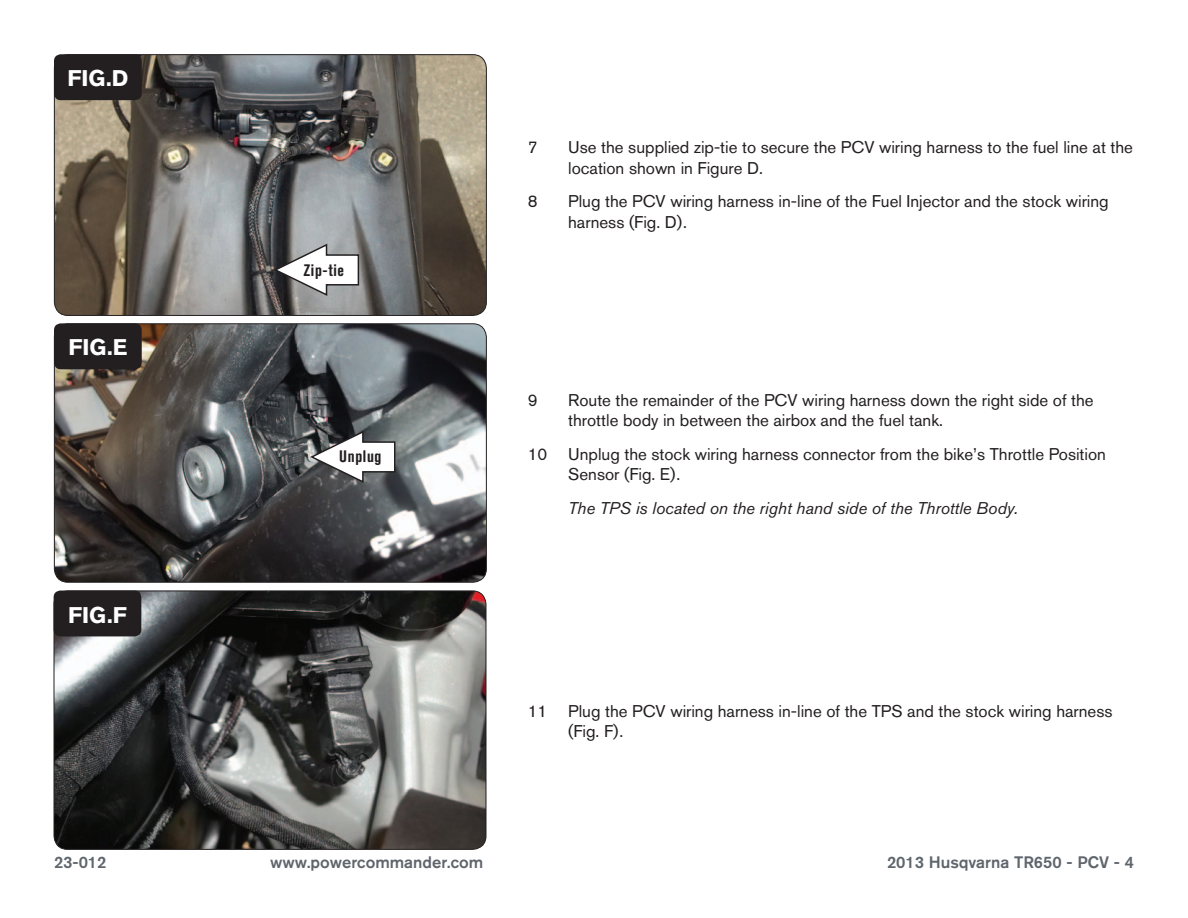
<style>
.page{position:relative;width:1188px;height:918px;background:#fff}
.page>*{position:absolute;margin:0;border:0;box-sizing:border-box;transform-origin:0 0}
.t1{font:700 22.5px "Akzidenz Grotesk BQ";color:#fff}
.Bodycopy{font:16.8px/20.2px "Akzidenz Grotesk BQ";color:#231f20}
.Bodycopy-2{font:italic 16.8px "Akzidenz Grotesk BQ";color:#231f20}
.t2{font:500 16.5px "Akzidenz Grotesk BQ";color:#5e656c}
.Callouts{font:700 condensed 16.5px "Akzidenz Grotesk BQ";letter-spacing:.04em;color:#231f20}
</style>
<div class="page">
<img style="left:54px;top:55px;width:432px;height:260px">
<div style="left:54px;top:54px;width:433px;height:262px;border:1px solid #231f20;border-radius:14px"></div>
<img style="left:54px;top:591px;width:432px;height:258px">
<div style="left:54px;top:591px;width:432px;height:259px;border:1px solid #231f20;border-radius:14px"></div>
<div style="left:54px;top:591px;width:87px;height:45px;background:#231f20;border-radius:7px"></div>
<div style="left:54px;top:54px;width:88px;height:46px;background:#231f20;border-radius:7px"></div>
<img style="left:54px;top:324px;width:431px;height:257px">
<div style="left:54px;top:323px;width:433px;height:260px;border:1px solid #231f20;border-radius:14px"></div>
<div style="left:54px;top:323px;width:88px;height:46px;background:#231f20;border-radius:7px"></div>
<svg style="left:308px;top:430px;width:88px;height:54px"></svg>
<svg style="left:272px;top:243px;width:88px;height:54px"></svg>
<p class="t1" style="left:67px;top:65px;width:62px">FIG.D</p>
<p class="t1" style="left:68px;top:335px;width:61px">FIG.E</p>
<p class="t1" style="left:68px;top:602px;width:60px">FIG.F</p>
<p class="Callouts" style="left:303px;top:261px;width:42px">Zip-tie</p>
<p class="Callouts" style="left:339px;top:447px;width:44px">Unplug</p>
<p class="Bodycopy" style="left:528px;top:137px;width:11px">7</p>
<p class="Bodycopy" style="left:568px;top:137px;width:566px">Use the supplied zip-tie to secure the PCV wiring harness to the fuel line at the location shown in Figure D.</p>
<p class="Bodycopy" style="left:528px;top:191px;width:11px">8</p>
<p class="Bodycopy" style="left:568px;top:191px;width:542px">Plug the PCV wiring harness in-line of the Fuel Injector and the stock wiring harness (Fig. D).</p>
<p class="Bodycopy" style="left:528px;top:390px;width:11px">9</p>
<p class="Bodycopy" style="left:568px;top:390px;width:527px">Route the remainder of the PCV wiring harness down the right side of the throttle body in between the airbox and the fuel tank.</p>
<p class="Bodycopy" style="left:568px;top:444px;width:539px;text-indent:-40px">10 Unplug the stock wiring harness connector from the bike’s Throttle Position<br>Sensor (Fig. E).</p>
<p class="Bodycopy-2" style="left:568px;top:498px;width:451px">The TPS is located on the right hand side of the Throttle Body.</p>
<p class="Bodycopy" style="left:568px;top:701px;width:546px;text-indent:-40px">11 Plug the PCV wiring harness in-line of the TPS and the stock wiring harness (Fig. F).</p>
<p class="t2" style="left:54px;top:852px;width:54px">23-012</p>
<p class="t2" style="left:270px;top:852px;width:215px">www.powercommander.com</p>
<p class="t2" style="left:887px;top:852px;width:248px">2013 Husqvarna TR650 - PCV - 4</p>
</div>
